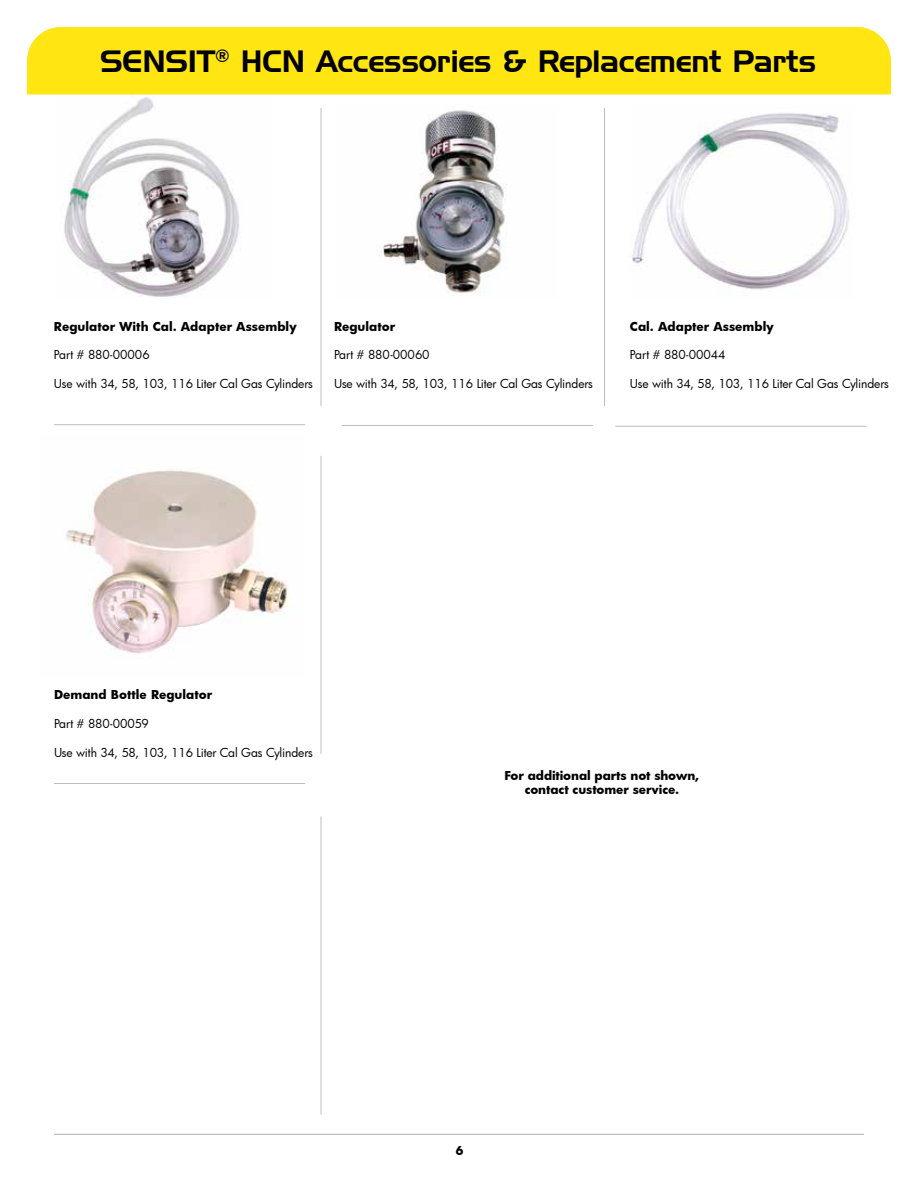
<style>
.page{position:relative;width:918px;height:1188px;background:#fff}
.page>*{position:absolute;margin:0;border:0;box-sizing:border-box;transform-origin:0 0}
.t1{font:30px "Handel Gothic BT";letter-spacing:-.01em;color:#000}
.t2{font:12px "Futura";letter-spacing:-.01em;color:#000}
.t3{font:700 12px/14.4px "Futura";color:#000;text-align:center}
</style>
<div class="page">
<img style="left:54px;top:94px;width:218px;height:203px">
<img style="left:381px;top:110px;width:126px;height:186px">
<img style="left:632px;top:113px;width:218px;height:177px">
<div style="left:27px;top:27px;width:864px;height:67px;background:#ffe512"></div>
<img style="left:66px;top:469px;width:223px;height:185px">
<hr style="left:604px;top:108px;width:1px;height:298px;background:#bcbec0">
<hr style="left:321px;top:108px;width:1px;height:298px;background:#bcbec0">
<hr style="left:321px;top:456px;width:1px;height:298px;background:#bcbec0">
<hr style="left:321px;top:816px;width:1px;height:299px;background:#bcbec0">
<hr style="left:54px;top:783px;width:251px;height:1px;background:#bcbec0">
<hr style="left:54px;top:424px;width:251px;height:1px;background:#bcbec0">
<hr style="left:342px;top:425px;width:251px;height:1px;background:#bcbec0">
<hr style="left:615px;top:426px;width:251px;height:1px;background:#bcbec0">
<hr style="left:54px;top:1134px;width:810px;height:1px;background:#bcbec0">
<h1 class="t1" style="left:100px;top:43px;width:718px">SENSIT<sup>®</sup> HCN Accessories &amp; Replacement Parts</h1>
<p class="t3" style="left:54px;top:318px;width:244px">Regulator With Cal. Adapter Assembly</p>
<p class="t2" style="left:54px;top:347px;width:97px">Part # 880-00006</p>
<p class="t2" style="left:54px;top:376px;width:260px">Use with 34, 58, 103, 116 Liter Cal Gas Cylinders</p>
<p class="t3" style="left:334px;top:318px;width:63px">Regulator</p>
<p class="t2" style="left:334px;top:347px;width:97px">Part # 880-00060</p>
<p class="t2" style="left:334px;top:376px;width:260px">Use with 34, 58, 103, 116 Liter Cal Gas Cylinders</p>
<p class="t3" style="left:630px;top:318px;width:146px">Cal. Adapter Assembly</p>
<p class="t2" style="left:630px;top:347px;width:97px">Part # 880-00044</p>
<p class="t2" style="left:630px;top:376px;width:260px">Use with 34, 58, 103, 116 Liter Cal Gas Cylinders</p>
<p class="t3" style="left:54px;top:687px;width:160px">Demand Bottle Regulator</p>
<p class="t2" style="left:54px;top:715px;width:96px">Part # 880-00059</p>
<p class="t2" style="left:54px;top:744px;width:260px">Use with 34, 58, 103, 116 Liter Cal Gas Cylinders</p>
<p class="t3" style="left:504px;top:768px;width:197px">For additional parts not shown, contact customer service.</p>
<p class="t3" style="left:455px;top:1143px;width:10px">6</p>
</div>
